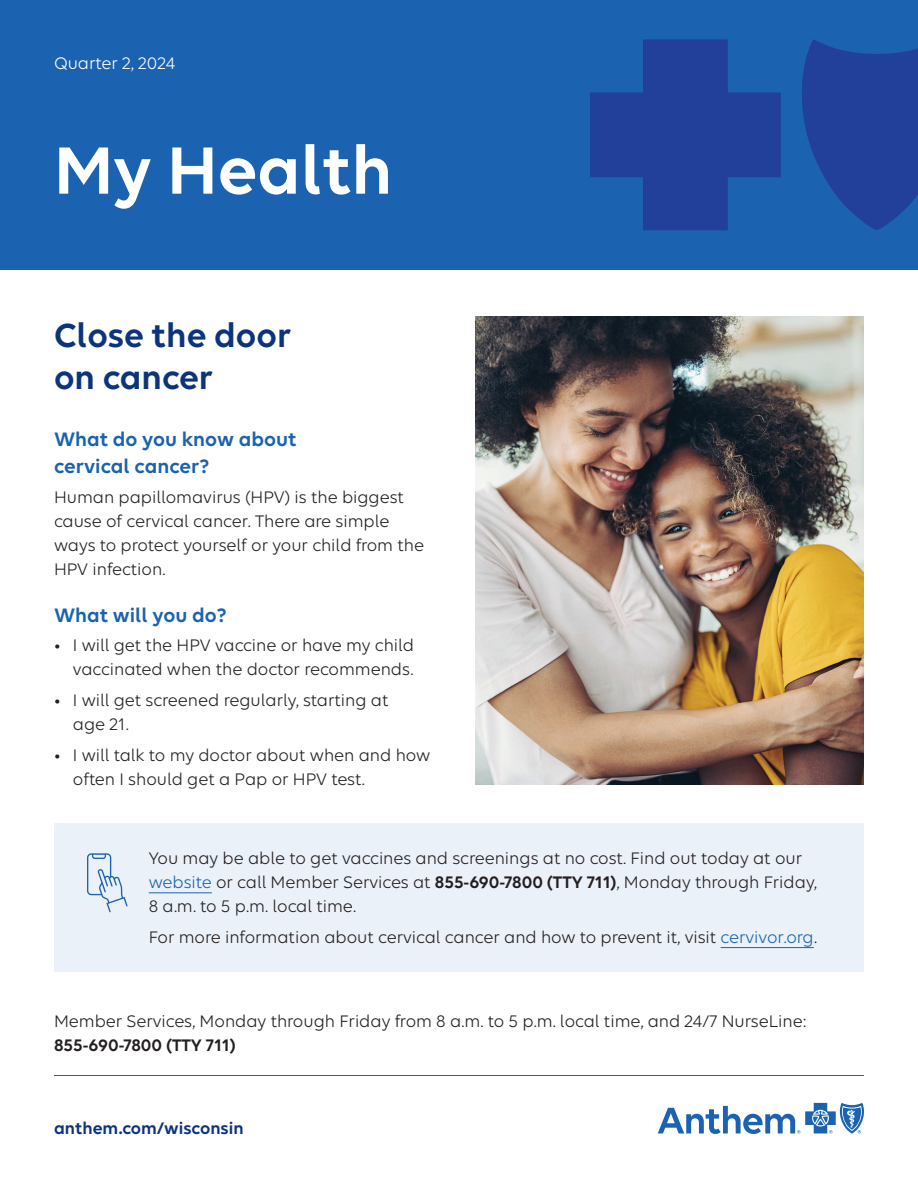
<style>
.page{position:relative;width:918px;height:1188px;background:#fff}
.page>*{position:absolute;margin:0;border:0;box-sizing:border-box;transform-origin:0 0}
.t1{font:600 72px "Elevance Sans";color:#fff}
.t2{font:600 36px/42px "Elevance Sans";color:#0b347d}
.t3{font:600 21px/27px "Elevance Sans";color:#1b63b0}
.t4{font:18px/24px "Elevance Sans";color:#231f20}
.t5{font:600 18px "Elevance Sans";color:#0b347d}
.t6{font:18px "Elevance Sans";color:#fff}
.s1{color:#1b63b0}
.s2{font-weight:600}
</style>
<div class="page">
<div style="left:54px;top:823px;width:810px;height:149px;background:#eaf1f9"></div>
<div style="left:0;top:0;width:918px;height:270px;background:#1b63b0"></div>
<svg style="left:590px;top:39px;width:191px;height:191px"></svg>
<svg style="left:802px;top:39px;width:116px;height:191px"></svg>
<img style="left:476px;top:316px;width:388px;height:469px">
<svg style="left:658px;top:1103px;width:206px;height:31px"></svg>
<hr style="left:149px;top:892px;width:63px;height:1px;background:#1b63b0">
<hr style="left:721px;top:947px;width:93px;height:1px;background:#1b63b0">
<svg style="left:87px;top:853px;width:41px;height:59px"></svg>
<hr style="left:54px;top:1075px;width:810px;height:1px;background:#1b63b0">
<p class="t6" style="left:54px;top:53px;width:123px">Quarter 2, 2024</p>
<h1 class="t1" style="left:54px;top:127px;width:340px">My Health</h1>
<h2 class="t2" style="left:54px;top:314px;width:239px">Close the door on cancer</h2>
<h3 class="t3" style="left:54px;top:425px;width:244px">What do you know about cervical cancer?</h3>
<p class="t4" style="left:54px;top:484px;width:372px">Human papillomavirus (HPV) is the biggest cause of cervical cancer. There are simple ways to protect yourself or your child from the HPV infection.</p>
<h3 class="t3" style="left:54px;top:601px;width:174px">What will you do?</h3>
<p class="t4" style="left:54px;top:633px;width:362px;text-align:right">• I will get the HPV vaccine or have my child vaccinated when the doctor recommends.</p>
<p class="t4" style="left:73px;top:687px;width:317px;text-indent:-19px">• I will get screened regularly, starting at age 21.</p>
<p class="t4" style="left:73px;top:742px;width:359px;text-indent:-19px">• I will talk to my doctor about when and how often I should get a Pap or HPV test.</p>
<p class="t4" style="left:149px;top:846px;width:670px">You may be able to get vaccines and screenings at no cost. Find out today at our <span class="s1">website</span> or call Member Services at <span class="s2">855-690-7800 (TTY 711)</span>, Monday through Friday,<br>8 a.m. to 5 p.m. local time.</p>
<p class="t4" style="left:149px;top:925px;width:670px">For more information about cervical cancer and how to prevent it, visit <span class="s1">cervivor.org</span>.</p>
<p class="t4" style="left:54px;top:1008px;width:753px">Member Services, Monday through Friday from 8 a.m. to 5 p.m. local time, and 24/7 NurseLine:<br><span class="s2">855-690-7800 (TTY 711)</span></p>
<p class="t5" style="left:54px;top:1117px;width:191px">anthem.com/wisconsin</p>
</div>
